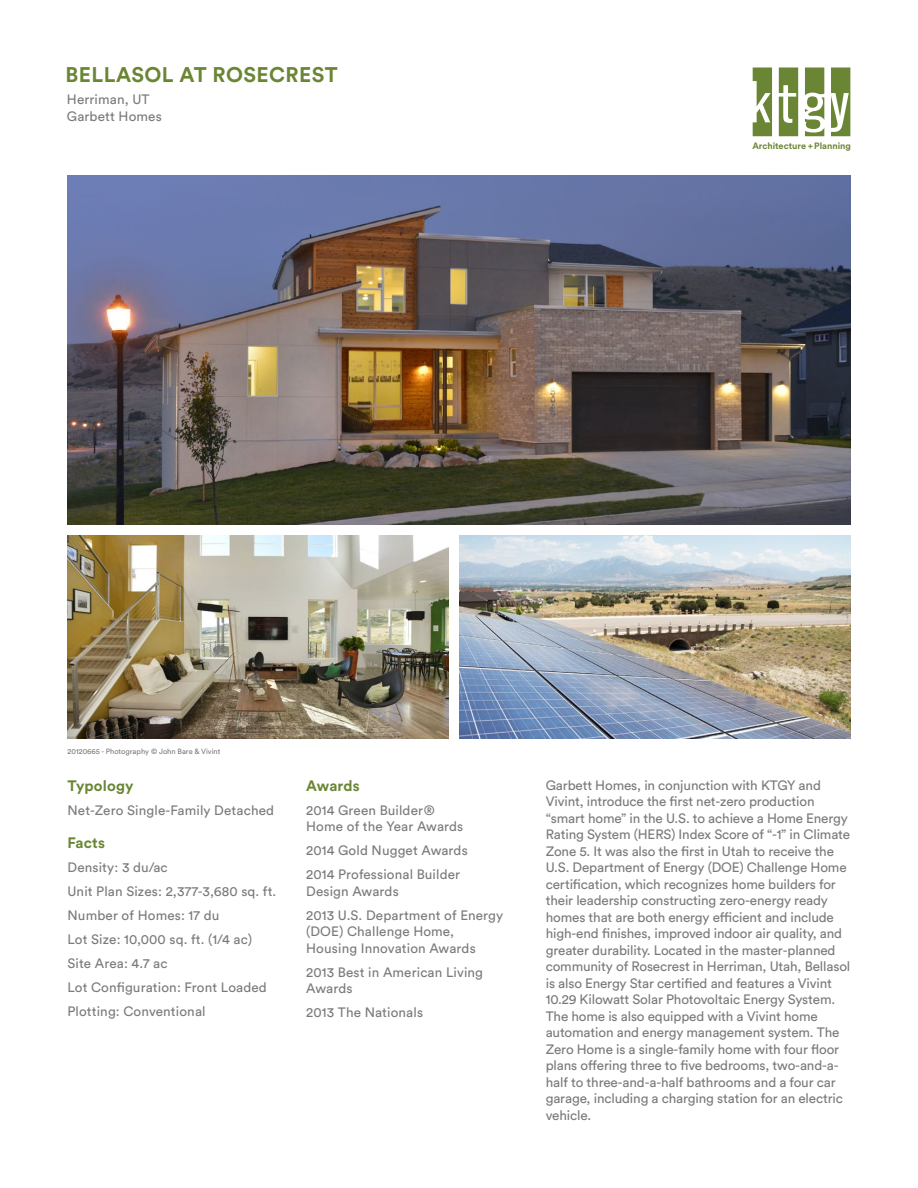
<style>
.page{position:relative;width:918px;height:1188px;background:#fff}
.page>*{position:absolute;margin:0;border:0;box-sizing:border-box;transform-origin:0 0}
.BROCHURE_-_Project_T{font:700 21px "Circular Std";letter-spacing:.02em;color:#6a8634}
.BROCHURE_-_Category{font:700 15px "Circular Std";letter-spacing:.01em;color:#6a8634}
.BROCHURE_-_Paragraph{font:13.5px/16.5px "Circular Std";letter-spacing:-.01em;color:#7a7a7a}
.BROCHURE_-_Paragraph-2{font:13.5px/16.5px "Circular Std";letter-spacing:.01em;color:#7a7a7a}
.BROCHURE_-_Location{font:13.5px "Circular Std";letter-spacing:.01em;color:#7a7a7a}
.t1{font:700 9.15px "Circular Std";color:#6a8634}
.BROCHURE_-_Project_N{font:7.5px "Circular Std";color:#7a7a7a}
</style>
<div class="page">
<svg style="left:753px;top:68px;width:19px;height:68px"></svg>
<svg style="left:779px;top:68px;width:19px;height:68px"></svg>
<svg style="left:831px;top:68px;width:19px;height:68px"></svg>
<svg style="left:805px;top:68px;width:19px;height:68px"></svg>
<img style="left:68px;top:176px;width:782px;height:349px">
<img style="left:68px;top:535px;width:381px;height:203px">
<img style="left:459px;top:535px;width:391px;height:203px">
<p class="BROCHURE_-_Project_T" style="left:66px;top:61px;width:274px">BELLASOL AT ROSECREST</p>
<p class="BROCHURE_-_Location" style="left:67px;top:91px;width:84px">Herriman, UT</p>
<p class="BROCHURE_-_Location" style="left:67px;top:108px;width:96px">Garbett Homes</p>
<p class="t1" style="left:752px;top:139px;width:100px">Architecture + Planning</p>
<p class="BROCHURE_-_Project_N" style="left:68px;top:747px;width:155px">20120665 - Photography © John Bare &amp; Vivint</p>
<p class="BROCHURE_-_Category" style="left:68px;top:776px;width:67px">Typology</p>
<p class="BROCHURE_-_Paragraph-2" style="left:68px;top:802px;width:208px">Net-Zero Single-Family Detached</p>
<p class="BROCHURE_-_Category" style="left:68px;top:833px;width:39px">Facts</p>
<p class="BROCHURE_-_Paragraph-2" style="left:68px;top:859px;width:102px">Density: 3 du/ac</p>
<p class="BROCHURE_-_Paragraph-2" style="left:68px;top:883px;width:210px">Unit Plan Sizes: 2,377-3,680 sq. ft.</p>
<p class="BROCHURE_-_Paragraph-2" style="left:68px;top:907px;width:153px">Number of Homes: 17 du</p>
<p class="BROCHURE_-_Paragraph" style="left:68px;top:931px;width:186px">Lot Size: 10,000 sq. ft. (1/4 ac)</p>
<p class="BROCHURE_-_Paragraph" style="left:68px;top:955px;width:102px">Site Area: 4.7 ac</p>
<p class="BROCHURE_-_Paragraph-2" style="left:68px;top:979px;width:201px">Lot Configuration: Front Loaded</p>
<p class="BROCHURE_-_Paragraph-2" style="left:68px;top:1003px;width:140px">Plotting: Conventional</p>
<p class="BROCHURE_-_Category" style="left:306px;top:776px;width:55px">Awards</p>
<p class="BROCHURE_-_Paragraph-2" style="left:306px;top:802px;width:130px">2014 Green Builder®</p>
<p class="BROCHURE_-_Paragraph-2" style="left:306px;top:818px;width:159px">Home of the Year Awards</p>
<p class="BROCHURE_-_Paragraph-2" style="left:306px;top:842px;width:163px">2014 Gold Nugget Awards</p>
<p class="BROCHURE_-_Paragraph-2" style="left:306px;top:866px;width:155px">2014 Professional Builder</p>
<p class="BROCHURE_-_Paragraph-2" style="left:306px;top:883px;width:94px">Design Awards</p>
<p class="BROCHURE_-_Paragraph-2" style="left:306px;top:907px;width:199px">2013 U.S. Department of Energy (DOE) Challenge Home,</p>
<p class="BROCHURE_-_Paragraph-2" style="left:306px;top:940px;width:171px">Housing Innovation Awards</p>
<p class="BROCHURE_-_Paragraph-2" style="left:306px;top:964px;width:178px">2013 Best in American Living<br>Awards</p>
<p class="BROCHURE_-_Paragraph-2" style="left:306px;top:1004px;width:118px">2013 The Nationals</p>
<p class="BROCHURE_-_Paragraph" style="left:546px;top:777px;width:306px">Garbett Homes, in conjunction with KTGY and Vivint, introduce the first net-zero production “smart home” in the U.S. to achieve a Home Energy Rating System (HERS) Index Score of “-1” in Climate Zone 5. It was also the first in Utah to receive the U.S. Department of Energy (DOE) Challenge Home certification, which recognizes home builders for their leadership constructing zero-energy ready homes that are both energy efficient and include high-end finishes, improved indoor air quality, and greater durability. Located in the master-planned community of Rosecrest in Herriman, Utah, Bellasol is also Energy Star certified and features a Vivint 10.29 Kilowatt Solar Photovoltaic Energy System.<br>The home is also equipped with a Vivint home automation and energy management system. The Zero Home is a single-family home with four floor plans offering three to five bedrooms, two-and-a&shy;half to three-and-a-half bathrooms and a four car garage, including a charging station for an electric vehicle.</p>
</div>
